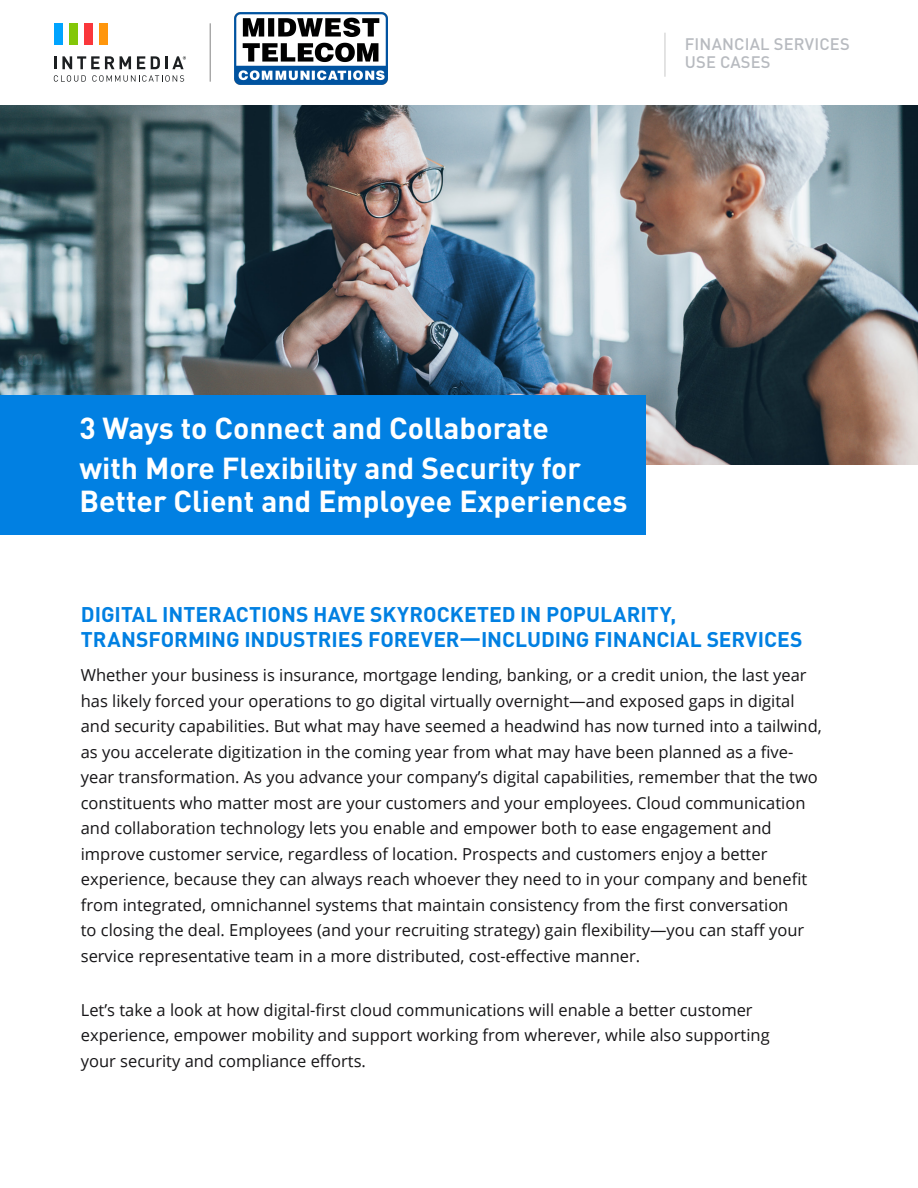
<style>
.page{position:relative;width:918px;height:1188px;background:#fff}
.page>*{position:absolute;margin:0;border:0;box-sizing:border-box;transform-origin:0 0}
.Header_1_Title{font:700 30px/33px "DIN Pro";color:#fff}
.Header_3_Par{font:700 21px/25.2px "DIN Pro";color:#0180e2}
.Header_3_Par-2{font:16.5px/25.5px "Open Sans";color:#161517}
.Header_1_Title-2{font:500 16.5px/18px "DIN Pro";letter-spacing:.01em;color:#b7babf}
</style>
<div class="page">
<img style="left:0;top:105px;width:918px;height:360px">
<div style="left:0;top:395px;width:645px;height:140px;background:#0180e2"></div>
<hr style="left:664px;top:33px;width:2px;height:44px;background:#000">
<svg style="left:54px;top:75px;width:32px;height:7px"></svg>
<svg style="left:92px;top:75px;width:92px;height:7px"></svg>
<div style="left:99px;top:23px;width:8px;height:22px;background:#ff960c"></div>
<div style="left:54px;top:23px;width:8px;height:22px;background:#00a4ff"></div>
<div style="left:69px;top:23px;width:8px;height:22px;background:#83c708"></div>
<div style="left:84px;top:23px;width:8px;height:22px;background:#fa373b"></div>
<svg style="left:54px;top:56px;width:77px;height:13px"></svg>
<svg style="left:137px;top:56px;width:8px;height:13px"></svg>
<svg style="left:151px;top:56px;width:35px;height:13px"></svg>
<hr style="left:210px;top:23px;width:1px;height:59px;background:#000">
<img style="left:234px;top:13px;width:153px;height:71px">
<p class="Header_1_Title-2" style="left:685px;top:34px;width:166px">FINANCIAL SERVICES<br>USE CASES</p>
<p class="Header_1_Title" style="left:79px;top:408px;width:471px">3 Ways to Connect and Collaborate</p>
<p class="Header_1_Title" style="left:79px;top:448px;width:550px">with More Flexibility and Security for<br>Better Client and Employee Experiences</p>
<p class="Header_3_Par" style="left:81px;top:599px;width:723px">DIGITAL INTERACTIONS HAVE SKYROCKETED IN POPULARITY,<br>TRANSFORMING INDUSTRIES FOREVER—INCLUDING FINANCIAL SERVICES</p>
<p class="Header_3_Par-2" style="left:81px;top:662px;width:743px">Whether your business is insurance, mortgage lending, banking, or a credit union, the last year has likely forced your operations to go digital virtually overnight—and exposed gaps in digital and security capabilities. But what may have seemed a headwind has now turned into a tailwind, as you accelerate digitization in the coming year from what may have been planned as a five&shy;year transformation. As you advance your company’s digital capabilities, remember that the two constituents who matter most are your customers and your employees. Cloud communication and collaboration technology lets you enable and empower both to ease engagement and improve customer service, regardless of location. Prospects and customers enjoy a better experience, because they can always reach whoever they need to in your company and benefit from integrated, omnichannel systems that maintain consistency from the first conversation<br>to closing the deal. Employees (and your recruiting strategy) gain flexibility—you can staff your service representative team in a more distributed, cost-effective manner.</p>
<p class="Header_3_Par-2" style="left:81px;top:996px;width:690px">Let’s take a look at how digital-first cloud communications will enable a better customer experience, empower mobility and support working from wherever, while also supporting your security and compliance efforts.</p>
</div>
